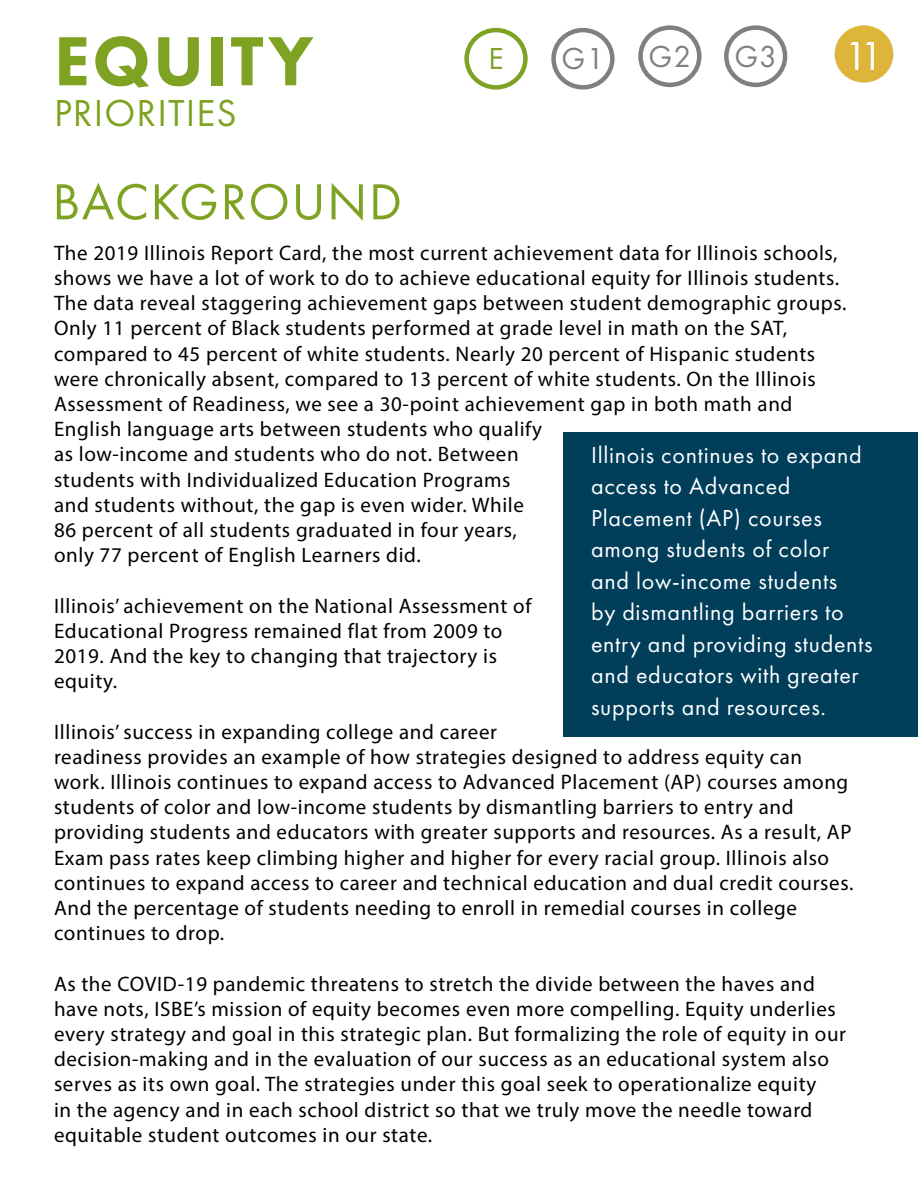
<style>
.page{position:relative;width:918px;height:1188px;background:#fff}
.page>*{position:absolute;margin:0;border:0;box-sizing:border-box;transform-origin:0 0}
.t1{font:800 72px "Futura PT";letter-spacing:.03em;color:#7ea222}
.t2{font:52.5px "Futura PT";letter-spacing:.03em;color:#7ea222}
.t3{font:42px "Futura PT";color:#fff}
.t4{font:39px "Futura PT";letter-spacing:.03em;color:#7ea222}
.t5{font:31.5px "Futura PT";color:#7f8080}
.t6{font:31.5px "Futura PT";color:#7ea222}
.t7{font:24px/31.5px "Futura PT";letter-spacing:.03em;color:#fff}
.t8{font:21px/25.2px "Myriad Pro";letter-spacing:.03em;color:#000}
</style>
<div class="page">
<div style="left:835px;top:25px;width:58px;height:58px;background:#ddb53b;border-radius:50%"></div>
<div style="left:551px;top:28px;width:64px;height:62px;border:4px solid #7f8080;border-radius:50%"></div>
<div style="left:638px;top:25px;width:64px;height:62px;border:4px solid #7f8080;border-radius:50%"></div>
<div style="left:724px;top:25px;width:63px;height:62px;border:4px solid #7f8080;border-radius:50%"></div>
<div style="left:464px;top:28px;width:64px;height:62px;border:4px solid #7ea222;border-radius:50%"></div>
<div style="left:564px;top:432px;width:354px;height:305px;background:#003e5a"></div>
<h1 class="t1" style="left:54px;top:16px;width:261px">EQUITY</h1>
<h3 class="t4" style="left:54px;top:90px;width:184px">PRIORITIES</h3>
<h2 class="t2" style="left:52px;top:171px;width:351px">BACKGROUND</h2>
<h3 class="t6" style="left:488px;top:40px;width:17px">E</h3>
<h3 class="t5" style="left:562px;top:40px;width:44px">G1</h3>
<h3 class="t5" style="left:649px;top:38px;width:44px">G2</h3>
<h3 class="t5" style="left:734px;top:38px;width:44px">G3</h3>
<h3 class="t3" style="left:844px;top:31px;width:41px">11</h3>
<p class="t8" style="left:54px;top:240px;width:794px">The 2019 Illinois Report Card, the most current achievement data for Illinois schools, shows we have a lot of work to do to achieve educational equity for Illinois students.<br>The data reveal staggering achievement gaps between student demographic groups.<br>Only 11 percent of Black students performed at grade level in math on the SAT, compared to 45 percent of white students. Nearly 20 percent of Hispanic students were chronically absent, compared to 13 percent of white students. On the Illinois Assessment of Readiness, we see a 30-point achievement gap in both math and English language arts between students who qualify<br>as low-income and students who do not. Between<br>students with Individualized Education Programs<br>and students without, the gap is even wider. While<br>86 percent of all students graduated in four years,<br>only 77 percent of English Learners did.</p>
<p class="t8" style="left:54px;top:593px;width:479px">Illinois’ achievement on the National Assessment of Educational Progress remained flat from 2009 to 2019. And the key to changing that trajectory is equity.</p>
<p class="t8" style="left:54px;top:719px;width:801px">Illinois’ success in expanding college and career<br>readiness provides an example of how strategies designed to address equity can work. Illinois continues to expand access to Advanced Placement (AP) courses among students of color and low-income students by dismantling barriers to entry and providing students and educators with greater supports and resources. As a result, AP Exam pass rates keep climbing higher and higher for every racial group. Illinois also continues to expand access to career and technical education and dual credit courses.<br>And the percentage of students needing to enroll in remedial courses in college continues to drop.</p>
<p class="t8" style="left:54px;top:971px;width:794px">As the COVID-19 pandemic threatens to stretch the divide between the haves and have nots, ISBE’s mission of equity becomes even more compelling. Equity underlies every strategy and goal in this strategic plan. But formalizing the role of equity in our decision-making and in the evaluation of our success as an educational system also serves as its own goal. The strategies under this goal seek to operationalize equity<br>in the agency and in each school district so that we truly move the needle toward equitable student outcomes in our state.</p>
<p class="t7" style="left:591px;top:439px;width:283px">Illinois continues to expand access to Advanced<br>Placement (AP) courses among students of color and low-income students<br>by dismantling barriers to entry and providing students and educators with greater supports and resources.</p>
</div>
